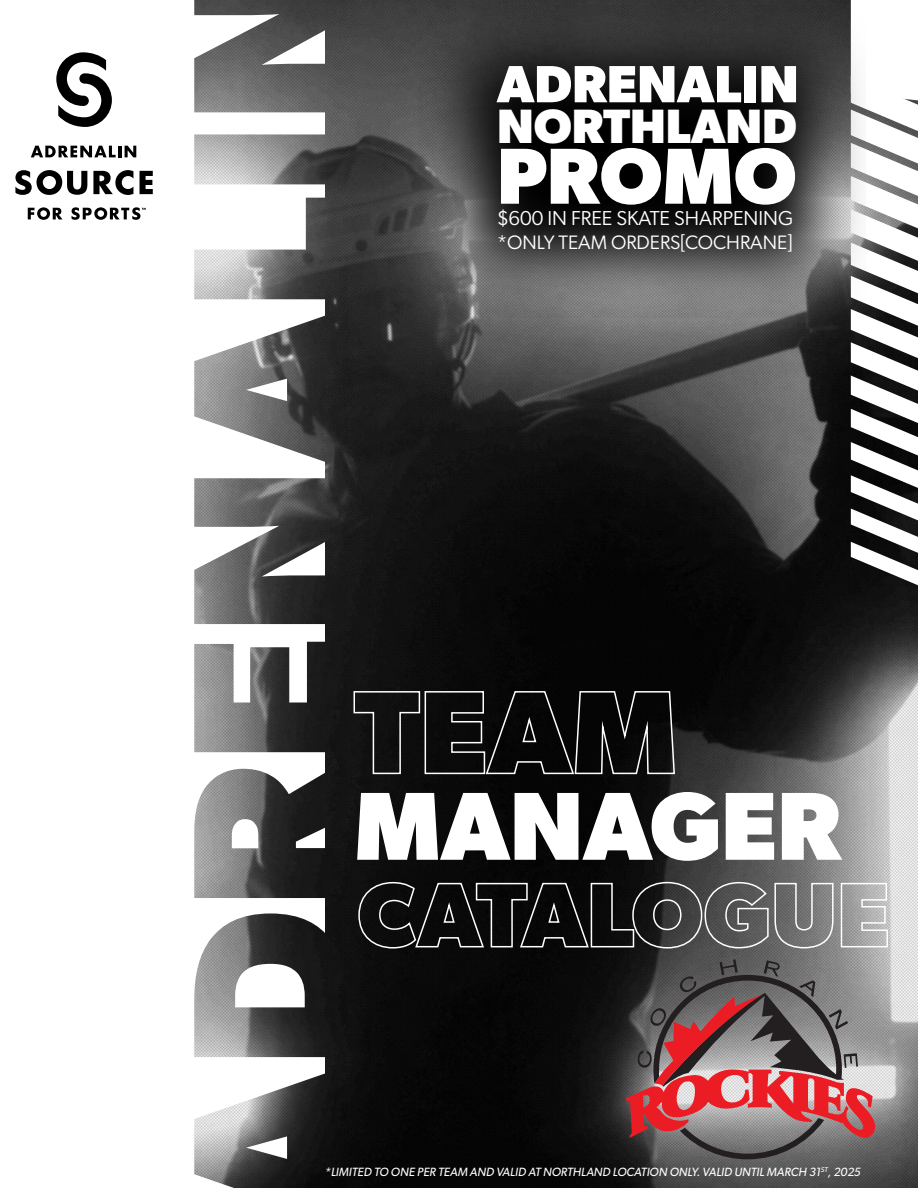
<style>
.page{position:relative;width:918px;height:1188px;background:#fff}
.page>*{position:absolute;margin:0;border:0;box-sizing:border-box;transform-origin:0 0}
.t1{font:700 96.9px "Gibson";color:#fff}
.t2{font:700 79.65px "Gibson";color:#fff}
.t3{font:700 52.5px "Gibson";color:#fff}
.t4{font:700 48.3px "Gibson";color:#fff}
.t5{font:20.25px "Gibson";color:#fff}
.t6{font:19.5px "Gibson";color:#fff}
.t7{font:italic 12px "Gibson";color:#fff}
</style>
<div class="page">
<img style="left:347px;top:0;width:571px;height:1188px">
<svg style="left:353px;top:690px;width:323px;height:85px;background:#1f1f1f"></svg>
<svg style="left:358px;top:881px;width:476px;height:68px;background:#3a3a3a"></svg>
<svg style="left:840px;top:882px;width:49px;height:66px;background:#b6b6b6"></svg>
<img style="left:194px;top:0;width:153px;height:1188px">
<svg style="left:56px;top:52px;width:56px;height:75px"></svg>
<svg style="left:31px;top:146px;width:105px;height:11px"></svg>
<svg style="left:28px;top:207px;width:34px;height:13px"></svg>
<svg style="left:15px;top:170px;width:72px;height:25px"></svg>
<svg style="left:93px;top:170px;width:40px;height:25px"></svg>
<svg style="left:140px;top:171px;width:13px;height:23px"></svg>
<svg style="left:72px;top:207px;width:74px;height:13px"></svg>
<svg style="left:851px;top:0;width:67px;height:588px"></svg>
<svg style="left:626px;top:959px;width:256px;height:200px;background:#896465"></svg>
<img style="left:418px;top:6px;width:448px;height:311px">
<h3 class="t3" style="left:497px;top:53px;width:303px">ADRENALIN</h3>
<h3 class="t4" style="left:497px;top:98px;width:301px">NORTHLAND</h3>
<h2 class="t2" style="left:497px;top:129px;width:301px">PROMO</h2>
<h3 class="t5" style="left:497px;top:206px;width:298px">$600 IN FREE SKATE SHARPENING</h3>
<h3 class="t6" style="left:497px;top:230px;width:297px">*ONLY TEAM ORDERS[COCHRANE]</h3>
<h1 class="t1" style="left:354px;top:769px;width:488px">MANAGER</h1>
<p class="t7" style="left:325px;top:1165px;width:537px">*LIMITED TO ONE PER TEAM AND VALID AT NORTHLAND LOCATION ONLY. VALID UNTIL MARCH 31<sup>ST</sup>, 2025</p>
</div>
